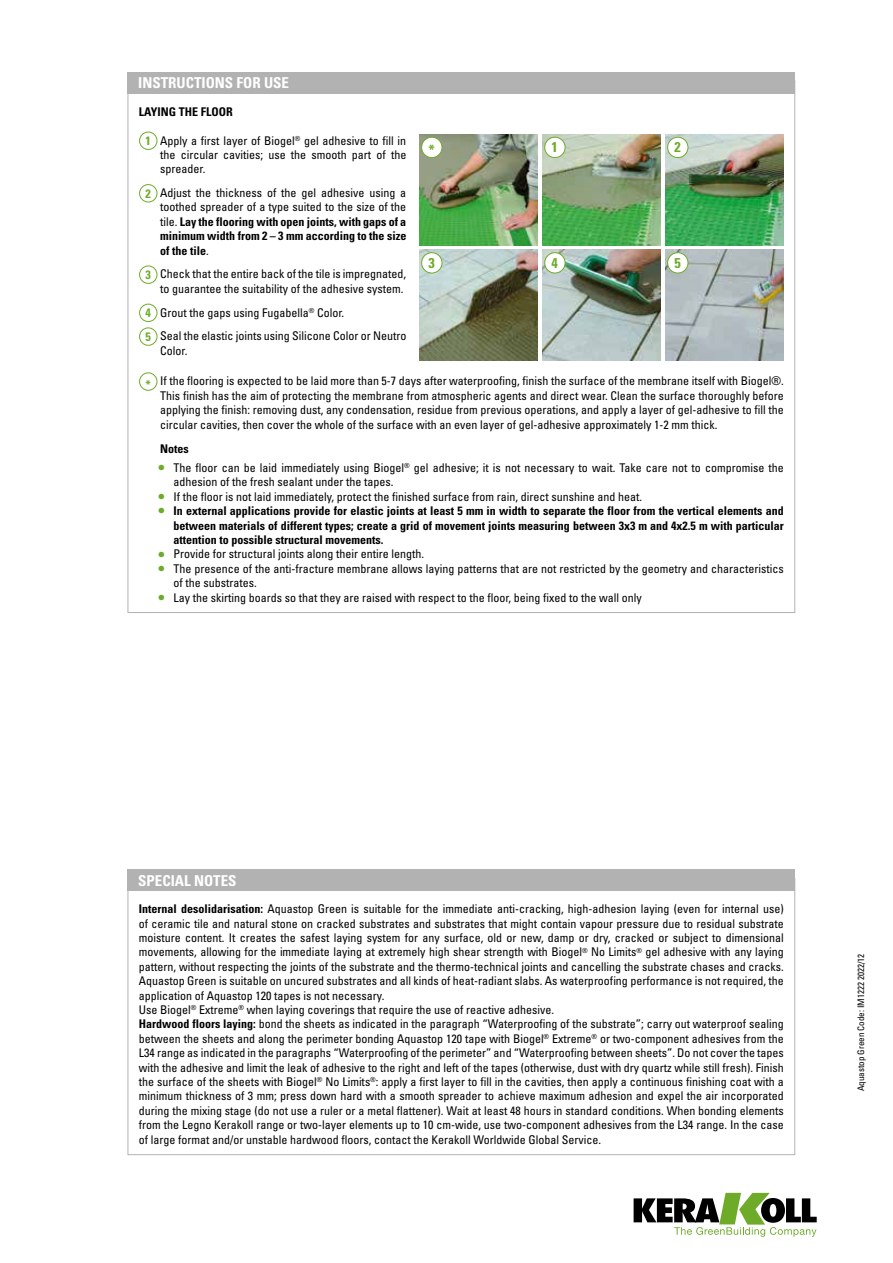
<style>
.page{position:relative;width:893px;height:1263px;background:#fff}
.page>*{position:absolute;margin:0;border:0;box-sizing:border-box;transform-origin:0 0}
.t1{font:700 condensed 15px "Univers LT Std";color:#fff}
.t2{font:700 condensed 14.4px "Univers LT Std";color:#6eab28}
.t3{font:700 condensed 14.25px "Univers LT Std";color:#6eab28}
.t4{font:condensed 12px/14.4px "Univers LT Std";color:#000}
.t5{font:700 condensed 12px/14.4px "Univers LT Std";color:#000;text-align:justify}
.t6{font:condensed 9px "Univers LT Std";color:#000}
.s1{font-weight:700;font-size:12.15px;color:#6eab28}
.s2{font-weight:700}
.s3{font-size:18px;color:#6eab28}
.s4{font-weight:400;font-size:18px;color:#6eab28}
</style>
<div class="page">
<svg style="left:634px;top:1193px;width:183px;height:44px"></svg>
<div style="left:139px;top:132px;width:18px;height:18px;border:1px solid #6eab28;border-radius:50%"></div>
<div style="left:139px;top:184px;width:18px;height:18px;border:1px solid #6eab28;border-radius:50%"></div>
<div style="left:139px;top:266px;width:18px;height:18px;border:1px solid #6eab28;border-radius:50%"></div>
<div style="left:139px;top:304px;width:18px;height:18px;border:1px solid #6eab28;border-radius:50%"></div>
<div style="left:139px;top:327px;width:18px;height:19px;border:1px solid #6eab28;border-radius:50%"></div>
<div style="left:139px;top:372px;width:18px;height:19px;border:1px solid #6eab28;border-radius:50%"></div>
<div style="left:128px;top:72px;width:667px;height:22px;background:#b3b2b2"></div>
<div style="left:128px;top:870px;width:667px;height:21px;background:#b3b2b2"></div>
<img style="left:665px;top:250px;width:118px;height:111px">
<div style="left:668px;top:253px;width:20px;height:20px;background:#fff;border-radius:50%"></div>
<div style="left:667px;top:252px;width:21px;height:21px;border:1px solid #6eab28;border-radius:50%"></div>
<img style="left:542px;top:135px;width:119px;height:111px">
<div style="left:545px;top:137px;width:20px;height:21px;background:#fff;border-radius:50%"></div>
<div style="left:544px;top:137px;width:21px;height:21px;border:1px solid #6eab28;border-radius:50%"></div>
<img style="left:542px;top:250px;width:119px;height:111px">
<div style="left:545px;top:253px;width:20px;height:20px;background:#fff;border-radius:50%"></div>
<div style="left:544px;top:252px;width:21px;height:21px;border:1px solid #6eab28;border-radius:50%"></div>
<img style="left:665px;top:135px;width:118px;height:111px">
<div style="left:668px;top:137px;width:20px;height:21px;background:#fff;border-radius:50%"></div>
<div style="left:667px;top:137px;width:21px;height:21px;border:1px solid #6eab28;border-radius:50%"></div>
<img style="left:419px;top:135px;width:118px;height:111px">
<div style="left:422px;top:137px;width:20px;height:21px;background:#fff;border-radius:50%"></div>
<div style="left:421px;top:137px;width:21px;height:21px;border:1px solid #6eab28;border-radius:50%"></div>
<img style="left:419px;top:250px;width:118px;height:111px">
<div style="left:422px;top:253px;width:20px;height:20px;background:#fff;border-radius:50%"></div>
<div style="left:421px;top:252px;width:21px;height:21px;border:1px solid #6eab28;border-radius:50%"></div>
<p class="t1" style="left:138px;top:74px;width:152px">INSTRUCTIONS FOR USE</p>
<p class="t5" style="left:139px;top:104px;width:95px">LAYING THE FLOOR</p>
<p class="t4" style="left:160px;top:133px;width:248px;text-align:justify;text-indent:-15px"><span class="s1">1</span> Apply a first layer of Biogel<sup>®</sup> gel adhesive to fill in the circular cavities; use the smooth part of the spreader.</p>
<p class="t4" style="left:160px;top:185px;width:248px;text-align:justify;text-indent:-15px"><span class="s1">2</span> Adjust the thickness of the gel adhesive using a toothed spreader of a type suited to the size of the tile. <span class="s2">Lay the flooring with open joints, with gaps of a minimum width from 2 – 3 mm according to the size of the tile</span>.</p>
<p class="t4" style="left:145px;top:267px;width:262px;text-align:right"><span class="s1">3</span> Check that the entire back of the tile is impregnated, to guarantee the suitability of the adhesive system.</p>
<p class="t4" style="left:145px;top:300px;width:262px;line-height:23.7px"><span class="s1">4</span> Grout the gaps using Fugabella<sup>®</sup> Color.<br><span class="s1">5</span> Seal the elastic joints using Silicone Color or Neutro</p>
<p class="t4" style="left:160px;top:343px;width:29px">Color.</p>
<p class="t4" style="left:160px;top:374px;width:625px;text-align:justify;text-indent:-15px"><span class="s1">*</span> If the flooring is expected to be laid more than 5-7 days after waterproofing, finish the surface of the membrane itself with Biogel®.<br>This finish has the aim of protecting the membrane from atmospheric agents and direct wear. Clean the surface thoroughly before applying the finish: removing dust, any condensation, residue from previous operations, and apply a layer of gel-adhesive to fill the circular cavities, then cover the whole of the surface with an even layer of gel-adhesive approximately 1-2 mm thick.</p>
<p class="t5" style="left:160px;top:442px;width:30px">Notes</p>
<p class="t4" style="left:173px;top:460px;width:612px;text-indent:-15px"><span class="s3">•</span> The floor can be laid immediately using Biogel<sup>®</sup> gel adhesive; it is not necessary to wait. Take care not to compromise the adhesion of the fresh sealant under the tapes.</p>
<p class="t4" style="left:158px;top:489px;width:485px"><span class="s3">•</span> If the floor is not laid immediately, protect the finished surface from rain, direct sunshine and heat.</p>
<p class="t5" style="left:173px;top:504px;width:612px;text-indent:-15px"><span class="s4">•</span> In external applications provide for elastic joints at least 5 mm in width to separate the floor from the vertical elements and between materials of different types; create a grid of movement joints measuring between 3x3 m and 4x2.5 m with particular attention to possible structural movements.</p>
<p class="t4" style="left:158px;top:547px;width:267px"><span class="s3">•</span> Provide for structural joints along their entire length.</p>
<p class="t4" style="left:173px;top:561px;width:612px;text-indent:-15px"><span class="s3">•</span> The presence of the anti-fracture membrane allows laying patterns that are not restricted by the geometry and characteristics of the substrates.</p>
<p class="t4" style="left:158px;top:590px;width:485px"><span class="s3">•</span> Lay the skirting boards so that they are raised with respect to the floor, being fixed to the wall only</p>
<p class="t2" style="left:428px;top:141px;width:8px">*</p>
<p class="t3" style="left:674px;top:139px;width:8px">2</p>
<p class="t3" style="left:551px;top:139px;width:8px">1</p>
<p class="t3" style="left:428px;top:254px;width:8px">3</p>
<p class="t3" style="left:551px;top:254px;width:8px">4</p>
<p class="t3" style="left:674px;top:254px;width:8px">5</p>
<p class="t1" style="left:138px;top:871px;width:100px">SPECIAL NOTES</p>
<p class="t4" style="left:139px;top:901px;width:646px"><span class="s2">Internal desolidarisation:</span> Aquastop Green is suitable for the immediate anti-cracking, high-adhesion laying (even for internal use) of ceramic tile and natural stone on cracked substrates and substrates that might contain vapour pressure due to residual substrate moisture content. It creates the safest laying system for any surface, old or new, damp or dry, cracked or subject to dimensional movements, allowing for the immediate laying at extremely high shear strength with Biogel<sup>®</sup> No Limits<sup>®</sup> gel adhesive with any laying pattern, without respecting the joints of the substrate and the thermo-technical joints and cancelling the substrate chases and cracks.<br>Aquastop Green is suitable on uncured substrates and all kinds of heat-radiant slabs. As waterproofing performance is not required, the application of Aquastop 120 tapes is not necessary.<br>Use Biogel<sup>®</sup> Extreme<sup>®</sup> when laying coverings that require the use of reactive adhesive.<br><span class="s2">Hardwood floors laying:</span> bond the sheets as indicated in the paragraph “Waterproofing of the substrate”; carry out waterproof sealing between the sheets and along the perimeter bonding Aquastop 120 tape with Biogel<sup>®</sup> Extreme<sup>®</sup> or two-component adhesives from the L34 range as indicated in the paragraphs “Waterproofing of the perimeter” and “Waterproofing between sheets”. Do not cover the tapes with the adhesive and limit the leak of adhesive to the right and left of the tapes (otherwise, dust with dry quartz while still fresh). Finish the surface of the sheets with Biogel<sup>®</sup> No Limits<sup>®</sup>: apply a first layer to fill in the cavities, then apply a continuous finishing coat with a minimum thickness of 3 mm; press down hard with a smooth spreader to achieve maximum adhesion and expel the air incorporated during the mixing stage (do not use a ruler or a metal flattener). Wait at least 48 hours in standard conditions. When bonding elements from the Legno Kerakoll range or two-layer elements up to 10 cm-wide, use two-component adhesives from the L34 range. In the case of large format and/or unstable hardwood floors, contact the Kerakoll Worldwide Global Service.</p>
<p class="t6" style="left:855px;top:1091px;width:139px;rotate:-90deg">Aquastop Green Code: IM1222 2022/12</p>
</div>
